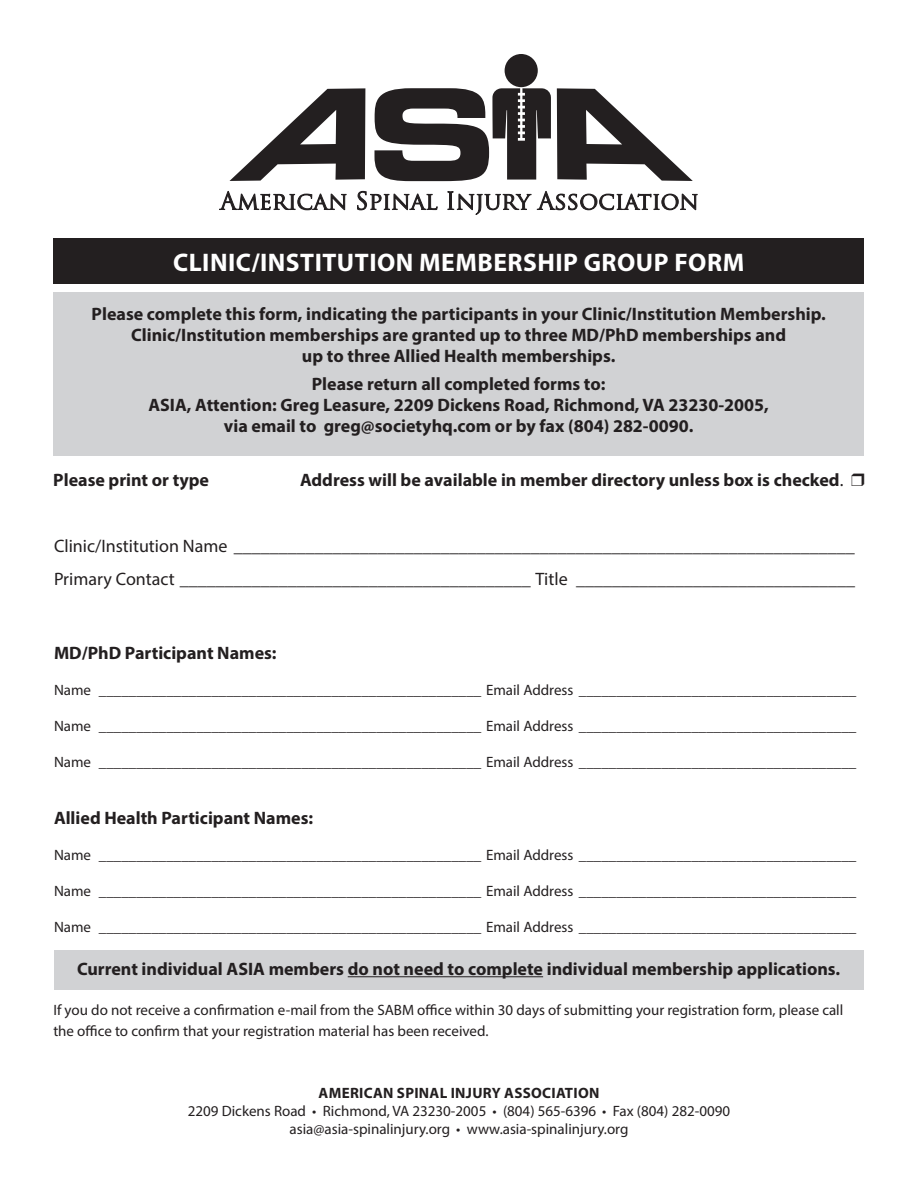
<style>
.page{position:relative;width:918px;height:1188px;background:#fff}
.page>*{position:absolute;margin:0;border:0;box-sizing:border-box;transform-origin:0 0}
.t1{font:700 25.5px "Myriad Pro";letter-spacing:.02em;color:#fff}
.t2{font:700 18px/21px "Myriad Pro";color:#231f20;text-align:center}
.t3{font:18px "Myriad Pro";color:#231f20}
.t4{font:15px/18px "Myriad Pro";color:#231f20;text-align:center}
.t5{font:700 15px "Myriad Pro";letter-spacing:.02em;color:#231f20}
.s1{font-weight:400}
</style>
<div class="page">
<div style="left:54px;top:950px;width:810px;height:40px;background:#d1d2d4"></div>
<div style="left:53px;top:292px;width:811px;height:163px;background:#d1d2d4"></div>
<div style="left:53px;top:238px;width:811px;height:46px;background:#231f20"></div>
<div style="left:505px;top:54px;width:33px;height:33px;background:#231f20;border-radius:50%"></div>
<svg style="left:219px;top:88px;width:479px;height:127px"></svg>
<hr style="left:348px;top:976px;width:195px;height:1px;background:#231f20">
<p class="t1" style="left:173px;top:245px;width:573px">CLINIC/INSTITUTION MEMBERSHIP GROUP FORM</p>
<p class="t2" style="left:92px;top:303px;width:736px">Please complete this form, indicating the participants in your Clinic/Institution Membership.<br>Clinic/Institution memberships are granted up to three MD/PhD memberships and<br>up to three Allied Health memberships.</p>
<p class="t2" style="left:312px;top:372px;width:295px">Please return all completed forms to:</p>
<p class="t2" style="left:148px;top:394px;width:622px">ASIA, Attention: Greg Leasure, 2209 Dickens Road, Richmond, VA 23230-2005, via email to greg@societyhq.com or by fax (804) 282-0090.</p>
<p class="t2" style="left:53px;top:469px;width:157px">Please print or type</p>
<p class="t2" style="left:300px;top:469px;width:545px">Address will be available in member directory unless box is checked<span class="s1">.</span></p>
<p class="t3" style="left:54px;top:535px;width:802px">Clinic/Institution Name _____________________________________________________________________</p>
<p class="t3" style="left:54px;top:568px;width:803px">Primary Contact _______________________________________ Title _______________________________</p>
<p class="t2" style="left:54px;top:642px;width:224px">MD/PhD Participant Names:</p>
<p class="t4" style="left:54px;top:681px;width:804px">Name ___________________________________________________ Email Address _____________________________________</p>
<p class="t4" style="left:54px;top:717px;width:804px">Name ___________________________________________________ Email Address _____________________________________</p>
<p class="t4" style="left:54px;top:753px;width:804px">Name ___________________________________________________ Email Address _____________________________________</p>
<p class="t2" style="left:54px;top:807px;width:261px">Allied Health Participant Names:</p>
<p class="t4" style="left:54px;top:846px;width:804px">Name ___________________________________________________ Email Address _____________________________________</p>
<p class="t4" style="left:54px;top:882px;width:804px">Name ___________________________________________________ Email Address _____________________________________</p>
<p class="t4" style="left:54px;top:918px;width:804px">Name ___________________________________________________ Email Address _____________________________________</p>
<p class="t2" style="left:77px;top:958px;width:765px">Current individual ASIA members do not need to complete individual membership applications.</p>
<p class="t4" style="left:53px;top:999px;width:792px;line-height:21.6px;text-align:left">If you do not receive a confirmation e-mail from the SABM office within 30 days of submitting your registration form, please call the office to confirm that your registration material has been received.</p>
<p class="t5" style="left:319px;top:1083px;width:282px">AMERICAN SPINAL INJURY ASSOCIATION</p>
<p class="t4" style="left:188px;top:1102px;width:544px">2209 Dickens Road • Richmond, VA 23230-2005 • (804) 565-6396 • Fax (804) 282-0090 asia@asia-spinalinjury.org • www.asia-spinalinjury.org</p>
</div>
